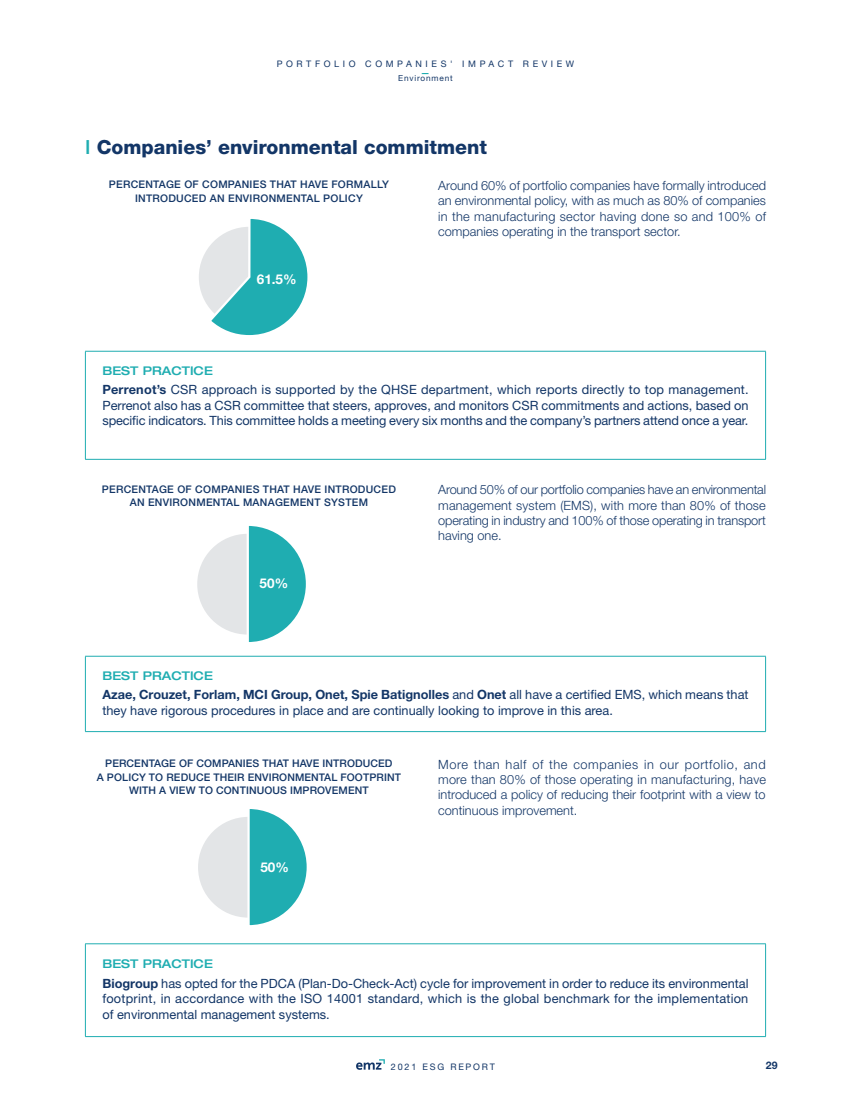
<style>
.page{position:relative;width:851px;height:1106px;background:#fff}
.page>*{position:absolute;margin:0;border:0;box-sizing:border-box;transform-origin:0 0}
.t1{font:800 19.5px "Helvetica Neue LT Std";color:#133667}
.t2{font:700 13.5px "Helvetica Neue LT Std";color:#fff}
.t3{font:12.75px/15.3px "Helvetica Neue LT Std";color:#133667;text-align:justify}
.t4{font:300 12.75px/15.3px "Helvetica Neue LT Std";color:#133667;text-align:justify}
.t5{font:500 expanded 12px "Helvetica Neue LT Std";color:#1fadb1}
.t6{font:500 10.5px/13.5px "Helvetica Neue LT Std";letter-spacing:.025em;color:#133667;text-align:center}
.t7{font:700 10.5px "Helvetica Neue LT Std";color:#133667}
.t8{font:9px "Helvetica Neue LT Std";letter-spacing:.4em;color:#133667}
.t9{font:9px "Helvetica Neue LT Std";letter-spacing:.2em;color:#133667}
.t10{font:700 9px "Helvetica Neue LT Std";color:#1fadb1}
.t11{font:8.25px "Helvetica Neue LT Std";letter-spacing:.1em;color:#133667}
.s1{font-weight:500;color:#1fadb1}
.s2{font-weight:700}
</style>
<div class="page">
<div style="left:199px;top:227px;width:100px;height:100px;background:#e3e5e7;border-radius:50%"></div>
<svg style="left:206px;top:219px;width:102px;height:116px"></svg>
<div style="left:197px;top:534px;width:101px;height:100px;background:#e3e5e7;border-radius:50%"></div>
<svg style="left:245px;top:525px;width:61px;height:117px"></svg>
<div style="left:198px;top:817px;width:101px;height:100px;background:#e3e5e7;border-radius:50%"></div>
<svg style="left:246px;top:809px;width:61px;height:117px"></svg>
<hr style="left:85px;top:351px;width:680px;height:1px;background:#1fadb1">
<hr style="left:85px;top:351px;width:1px;height:108px;background:#1fadb1">
<hr style="left:765px;top:351px;width:1px;height:108px;background:#1fadb1">
<hr style="left:85px;top:459px;width:680px;height:1px;background:#1fadb1">
<hr style="left:85px;top:656px;width:680px;height:1px;background:#1fadb1">
<hr style="left:85px;top:656px;width:1px;height:75px;background:#1fadb1">
<hr style="left:765px;top:656px;width:1px;height:75px;background:#1fadb1">
<hr style="left:85px;top:731px;width:680px;height:1px;background:#1fadb1">
<hr style="left:85px;top:943px;width:680px;height:1px;background:#1fadb1">
<hr style="left:85px;top:944px;width:1px;height:92px;background:#1fadb1">
<hr style="left:765px;top:944px;width:1px;height:92px;background:#1fadb1">
<hr style="left:85px;top:1036px;width:680px;height:1px;background:#1fadb1">
<svg style="left:356px;top:1059px;width:29px;height:10px"></svg>
<p class="t8" style="left:277px;top:59px;width:299px">PORTFOLIO COMPANIES' IMPACT REVIEW</p>
<p class="t10" style="left:421px;top:68px;width:10px">—</p>
<p class="t11" style="left:398px;top:74px;width:56px">Environment</p>
<h1 class="t1" style="left:85px;top:136px;width:403px"><span class="s1">I</span> Companies’ environmental commitment</h1>
<p class="t6" style="left:109px;top:178px;width:281px">PERCENTAGE OF COMPANIES THAT HAVE FORMALLY<br>INTRODUCED AN ENVIRONMENTAL POLICY</p>
<p class="t2" style="left:257px;top:270px;width:41px">61.5%</p>
<p class="t4" style="left:438px;top:177px;width:329px">Around 60% of portfolio companies have formally introduced an environmental policy, with as much as 80% of companies in the manufacturing sector having done so and 100% of companies operating in the transport sector.</p>
<p class="t5" style="left:102px;top:363px;width:112px">BEST PRACTICE</p>
<p class="t3" style="left:102px;top:382px;width:647px"><span class="s2">Perrenot’s</span> CSR approach is supported by the QHSE department, which reports directly to top management.<br>Perrenot also has a CSR committee that steers, approves, and monitors CSR commitments and actions, based on specific indicators. This committee holds a meeting every six months and the company’s partners attend once a year.</p>
<p class="t6" style="left:102px;top:482px;width:295px">PERCENTAGE OF COMPANIES THAT HAVE INTRODUCED<br>AN ENVIRONMENTAL MANAGEMENT SYSTEM</p>
<p class="t2" style="left:259px;top:575px;width:30px">50%</p>
<p class="t4" style="left:438px;top:482px;width:329px">Around 50% of our portfolio companies have an environmental management system (EMS), with more than 80% of those operating in industry and 100% of those operating in transport having one.</p>
<p class="t5" style="left:102px;top:668px;width:112px">BEST PRACTICE</p>
<p class="t3" style="left:102px;top:687px;width:647px"><span class="s2">Azae, Crouzet, Forlam, MCI Group, Onet, Spie Batignolles</span> and <span class="s2">Onet</span> all have a certified EMS, which means that they have rigorous procedures in place and are continually looking to improve in this area.</p>
<p class="t6" style="left:97px;top:756px;width:305px">PERCENTAGE OF COMPANIES THAT HAVE INTRODUCED<br>A POLICY TO REDUCE THEIR ENVIRONMENTAL FOOTPRINT<br>WITH A VIEW TO CONTINUOUS IMPROVEMENT</p>
<p class="t2" style="left:260px;top:858px;width:30px">50%</p>
<p class="t4" style="left:438px;top:756px;width:329px">More than half of the companies in our portfolio, and more than 80% of those operating in manufacturing, have introduced a policy of reducing their footprint with a view to continuous improvement.</p>
<p class="t5" style="left:102px;top:956px;width:112px">BEST PRACTICE</p>
<p class="t3" style="left:102px;top:975px;width:647px"><span class="s2">Biogroup</span> has opted for the PDCA (Plan-Do-Check-Act) cycle for improvement in order to reduce its environmental footprint, in accordance with the ISO 14001 standard, which is the global benchmark for the implementation of environmental management systems.</p>
<p class="t9" style="left:391px;top:1061px;width:105px">2021 ESG REPORT</p>
<p class="t7" style="left:765px;top:1058px;width:13px">29</p>
</div>
